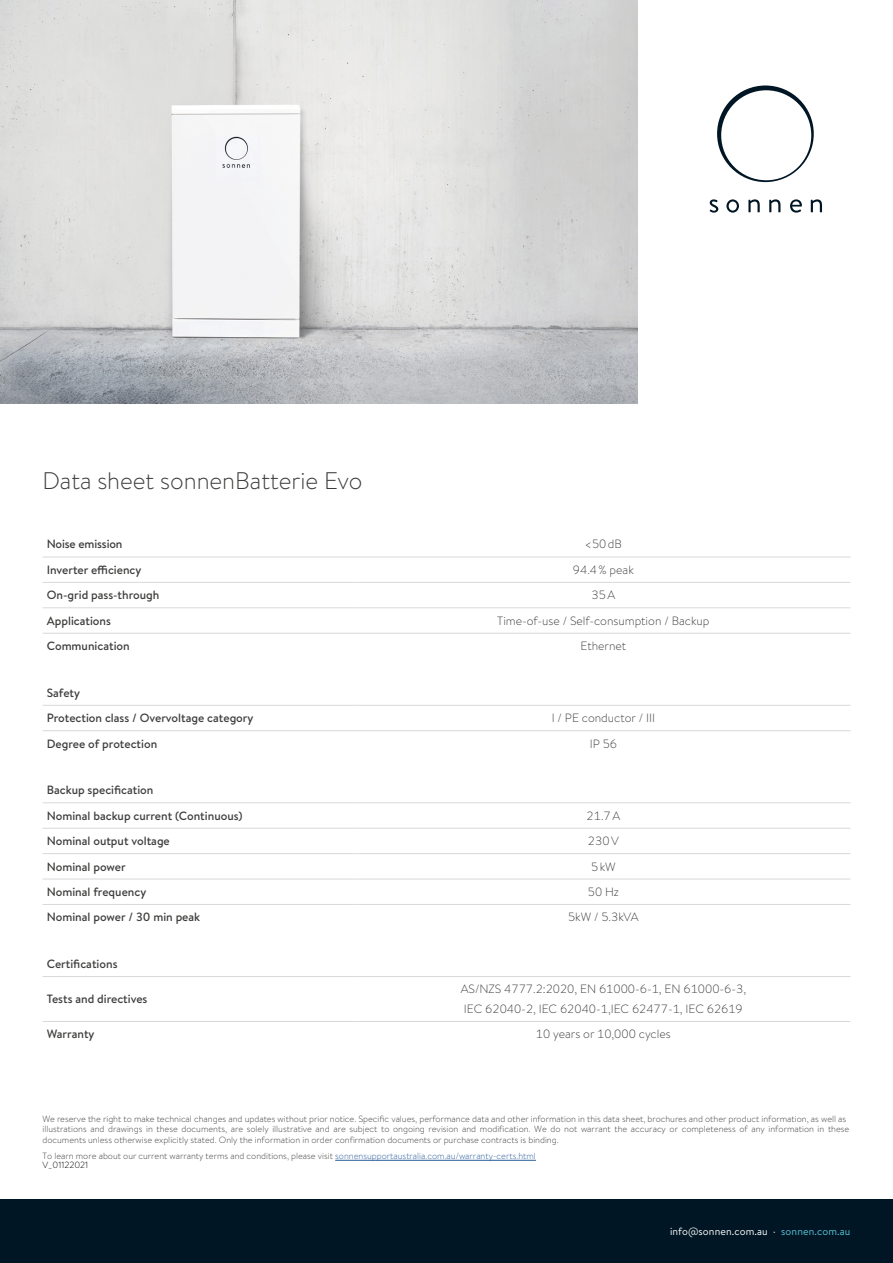
<style>
.page{position:relative;width:893px;height:1263px;background:#fff}
.page>*{position:absolute;margin:0;border:0;box-sizing:border-box;transform-origin:0 0}
.t1{font:300 24px "Brandon Text";color:#3c3c3b}
.t2{font:500 12px/25.3px "Brandon Text";color:#3c3c3b}
.t3{font:300 12px/19.5px "Brandon Text";color:#3c3c3b}
.t4{font:10.5px "Brandon Text";letter-spacing:.01em;color:#fff}
.t5{font:300 9px/10.6px "Brandon Text";color:#3c3c3b}
.s1{color:#275b9b}
.s2{color:#000}
.s3{color:#58c1d8}
</style>
<div class="page">
<svg style="left:710px;top:199px;width:8px;height:14px"></svg>
<svg style="left:726px;top:199px;width:13px;height:14px"></svg>
<svg style="left:748px;top:199px;width:12px;height:13px"></svg>
<svg style="left:769px;top:199px;width:11px;height:13px"></svg>
<svg style="left:790px;top:199px;width:12px;height:14px"></svg>
<svg style="left:811px;top:199px;width:11px;height:13px"></svg>
<svg style="left:717px;top:85px;width:97px;height:97px"></svg>
<img style="left:0;top:0;width:638px;height:404px">
<div style="left:0;top:1199px;width:893px;height:64px;background:#001624"></div>
<hr style="left:43px;top:557px;width:313px;height:1px;background:#dbd9d7">
<hr style="left:356px;top:557px;width:494px;height:1px;background:#dbd9d7">
<hr style="left:43px;top:582px;width:313px;height:1px;background:#dbd9d7">
<hr style="left:356px;top:582px;width:494px;height:1px;background:#dbd9d7">
<hr style="left:43px;top:607px;width:313px;height:1px;background:#dbd9d7">
<hr style="left:356px;top:607px;width:494px;height:1px;background:#dbd9d7">
<hr style="left:43px;top:633px;width:313px;height:1px;background:#dbd9d7">
<hr style="left:356px;top:633px;width:494px;height:1px;background:#dbd9d7">
<hr style="left:43px;top:705px;width:313px;height:1px;background:#dbd9d7">
<hr style="left:356px;top:705px;width:494px;height:1px;background:#dbd9d7">
<hr style="left:43px;top:730px;width:313px;height:1px;background:#dbd9d7">
<hr style="left:356px;top:730px;width:494px;height:1px;background:#dbd9d7">
<hr style="left:43px;top:802px;width:313px;height:1px;background:#dbd9d7">
<hr style="left:356px;top:802px;width:494px;height:1px;background:#dbd9d7">
<hr style="left:43px;top:828px;width:313px;height:1px;background:#dbd9d7">
<hr style="left:356px;top:828px;width:494px;height:1px;background:#dbd9d7">
<hr style="left:43px;top:853px;width:313px;height:1px;background:#dbd9d7">
<hr style="left:356px;top:853px;width:494px;height:1px;background:#dbd9d7">
<hr style="left:43px;top:879px;width:313px;height:1px;background:#dbd9d7">
<hr style="left:356px;top:879px;width:494px;height:1px;background:#dbd9d7">
<hr style="left:43px;top:904px;width:313px;height:1px;background:#dbd9d7">
<hr style="left:356px;top:904px;width:494px;height:1px;background:#dbd9d7">
<hr style="left:43px;top:976px;width:313px;height:1px;background:#dbd9d7">
<hr style="left:356px;top:976px;width:494px;height:1px;background:#dbd9d7">
<hr style="left:43px;top:1021px;width:313px;height:1px;background:#dbd9d7">
<hr style="left:356px;top:1021px;width:494px;height:1px;background:#dbd9d7">
<hr style="left:335px;top:1160px;width:201px;height:1px;background:#275b9b">
<h1 class="t1" style="left:43px;top:464px;width:321px">Data sheet sonnenBatterie Evo</h1>
<h2 class="t2" style="left:47px;top:531px;width:77px">Noise emission</h2>
<h2 class="t3" style="left:585px;top:534px;width:39px">&lt;50dB</h2>
<h2 class="t2" style="left:47px;top:557px;width:96px">Inverter efficiency</h2>
<h2 class="t3" style="left:573px;top:559px;width:62px">94.4% peak</h2>
<h2 class="t2" style="left:47px;top:582px;width:114px">On-grid pass-through</h2>
<h2 class="t3" style="left:591px;top:585px;width:25px">35A</h2>
<h2 class="t2" style="left:47px;top:608px;width:66px">Applications</h2>
<h2 class="t3" style="left:497px;top:610px;width:214px">Time-of-use / Self-consumption / Backup</h2>
<h2 class="t2" style="left:47px;top:633px;width:85px">Communication</h2>
<h2 class="t3" style="left:581px;top:636px;width:47px">Ethernet</h2>
<h2 class="t2" style="left:47px;top:680px;width:208px">Safety<br>Protection class / Overvoltage category</h2>
<h2 class="t3" style="left:552px;top:708px;width:105px">I / PE conductor / III</h2>
<h2 class="t2" style="left:47px;top:730px;width:112px">Degree of protection</h2>
<h2 class="t3" style="left:590px;top:733px;width:29px">IP 56</h2>
<h2 class="t2" style="left:47px;top:777px;width:197px">Backup specification<br>Nominal backup current (Continuous)</h2>
<h2 class="t3" style="left:587px;top:805px;width:35px">21.7A</h2>
<h2 class="t2" style="left:47px;top:828px;width:125px">Nominal output voltage</h2>
<h2 class="t3" style="left:588px;top:831px;width:32px">230V</h2>
<h2 class="t2" style="left:47px;top:853px;width:81px">Nominal power</h2>
<h2 class="t3" style="left:591px;top:856px;width:26px">5kW</h2>
<h2 class="t2" style="left:47px;top:879px;width:101px">Nominal frequency</h2>
<h2 class="t3" style="left:588px;top:881px;width:33px">50 Hz</h2>
<h2 class="t2" style="left:47px;top:904px;width:155px">Nominal power / 30 min peak</h2>
<h2 class="t3" style="left:568px;top:907px;width:72px">5kW / 5.3kVA</h2>
<h2 class="t2" style="left:47px;top:951px;width:72px">Certifications</h2>
<h2 class="t2" style="left:47px;top:986px;width:102px">Tests and directives</h2>
<h2 class="t3" style="left:461px;top:979px;width:287px">AS/NZS 4777.2:2020, EN 61000-6-1, EN 61000-6-3,<br>IEC 62040-2, IEC 62040-1,IEC 62477-1, IEC 62619</h2>
<h2 class="t2" style="left:47px;top:1021px;width:49px">Warranty</h2>
<h2 class="t3" style="left:536px;top:1024px;width:136px">10 years or 10,000 cycles</h2>
<p class="t5" style="left:43px;top:1113px;width:808px">We reserve the right to make technical changes and updates without prior notice. Specific values, performance data and other information in this data sheet, brochures and other product information, as well as illustrations and drawings in these documents, are solely illustrative and are subject to ongoing revision and modification. We do not warrant the accuracy or completeness of any information in these documents unless otherwise explicitly stated. Only the information in order confirmation documents or purchase contracts is binding.</p>
<p class="t5" style="left:43px;top:1150px;width:495px;line-height:9.8px">To learn more about our current warranty terms and conditions, please visit <span class="s1">sonnensupportaustralia.com.au/warranty-certs.html<br></span><span class="s2">V_01122021</span></p>
<p class="t4" style="left:670px;top:1224px;width:182px">info@sonnen.com.au · <span class="s3">sonnen.com.au</span></p>
</div>
